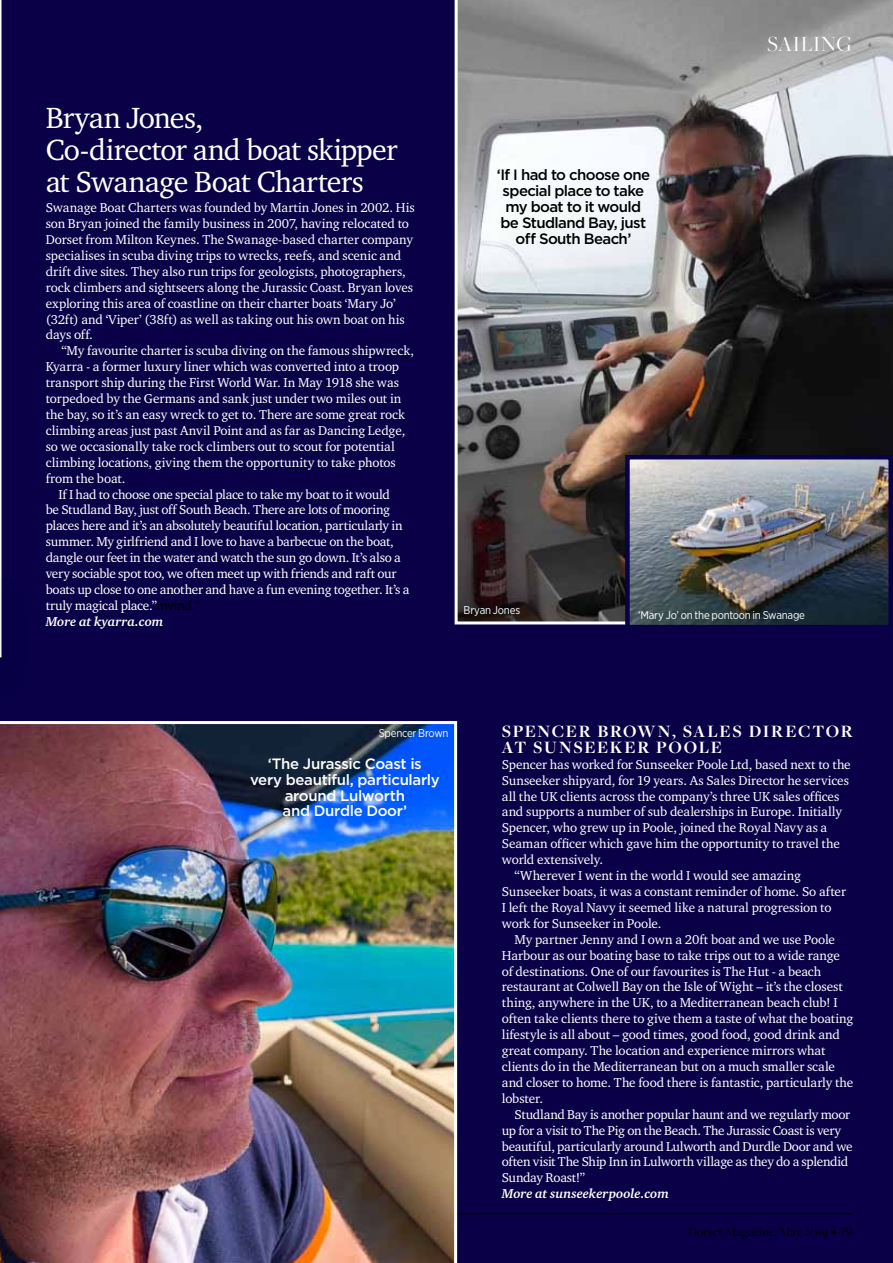
<style>
.page{position:relative;width:893px;height:1263px;background:#090047}
.page>*{position:absolute;margin:0;border:0;box-sizing:border-box;transform-origin:0 0}
.t1{font:30px/31.8px "Charter ITCA";letter-spacing:-.025em;color:#fff}
.t2{font:22.5px "Freight Big Pro";letter-spacing:.015em;color:#fff}
.t3{font:700 18px/15.9px "Freight Disp Pro";letter-spacing:.09em;color:#fff}
.t4{font:500 15px/15.9px "Gotham";letter-spacing:-.04em;color:#000;text-align:center}
.t5{font:500 15px/15.9px "Gotham";letter-spacing:-.02em;color:#fff;text-align:center}
.t6{font:13.5px "Freight Big Pro";color:#000}
.t7{font:13.2px/15.9px "Charter ITCA";letter-spacing:-.01em;color:#fff}
.t8{font:italic 700 13.2px "Charter ITCA";letter-spacing:-.005em;color:#fff}
.t9{font:11.25px "Gotham Narrow";letter-spacing:-.02em;color:#fff}
.s1{color:#000}
</style>
<div class="page">
<img style="left:455px;top:0;width:438px;height:624px">
<hr style="left:0;top:1213px;width:853px;height:1px;background:#000">
<svg style="left:0;top:0;width:2px;height:658px"></svg>
<img style="left:630px;top:460px;width:258px;height:164px">
<div style="left:625px;top:455px;width:268px;height:174px;border:4px solid #090047"></div>
<img style="left:0;top:721px;width:457px;height:542px">
<h1 class="t1" style="left:46px;top:101px;width:353px">Bryan Jones,<br>Co-director and boat skipper at Swanage Boat Charters</h1>
<p class="t7" style="left:46px;top:199px;width:370px">Swanage Boat Charters was founded by Martin Jones in 2002. His son Bryan joined the family business in 2007, having relocated to Dorset from Milton Keynes. The Swanage-based charter company specialises in scuba diving trips to wrecks, reefs, and scenic and drift dive sites. They also run trips for geologists, photographers, rock climbers and sightseers along the Jurassic Coast. Bryan loves exploring this area of coastline on their charter boats ‘Mary Jo’ (32ft) and ‘Viper’ (38ft) as well as taking out his own boat on his days off.</p>
<p class="t7" style="left:61px;top:343px;width:354px">“My favourite charter is scuba diving on the famous shipwreck,</p>
<p class="t7" style="left:46px;top:358px;width:355px">Kyarra - a former luxury liner which was converted into a troop</p>
<p class="t7" style="left:46px;top:374px;width:355px">transport ship during the First World War. In May 1918 she was</p>
<p class="t7" style="left:46px;top:390px;width:357px">torpedoed by the Germans and sank just under two miles out in</p>
<p class="t7" style="left:46px;top:406px;width:361px">the bay, so it’s an easy wreck to get to. There are some great rock</p>
<p class="t7" style="left:46px;top:422px;width:361px">climbing areas just past Anvil Point and as far as Dancing Ledge,</p>
<p class="t7" style="left:46px;top:438px;width:351px">so we occasionally take rock climbers out to scout for potential</p>
<p class="t7" style="left:46px;top:454px;width:352px">climbing locations, giving them the opportunity to take photos</p>
<p class="t7" style="left:46px;top:470px;width:81px">from the boat.</p>
<p class="t7" style="left:58px;top:486px;width:333px">If I had to choose one special place to take my boat to it would</p>
<p class="t7" style="left:46px;top:502px;width:346px">be Studland Bay, just off South Beach. There are lots of mooring</p>
<p class="t7" style="left:46px;top:518px;width:358px">places here and it’s an absolutely beautiful location, particularly in</p>
<p class="t7" style="left:46px;top:533px;width:350px">summer. My girlfriend and I love to have a barbecue on the boat,</p>
<p class="t7" style="left:46px;top:549px;width:357px">dangle our feet in the water and watch the sun go down. It’s also a</p>
<p class="t7" style="left:46px;top:565px;width:352px">very sociable spot too, we often meet up with friends and raft our</p>
<p class="t7" style="left:46px;top:581px;width:365px">boats up close to one another and have a fun evening together. It’s a</p>
<p class="t7" style="left:46px;top:597px;width:156px">truly magical place.”<span class="s1">nwind.”</span></p>
<p class="t8" style="left:46px;top:613px;width:119px">More at kyarra.com</p>
<p class="t4" style="left:497px;top:167px;width:155px">‘If I had to choose one special place to take my boat to it would be Studland Bay, just off South Beach’</p>
<h2 class="t2" style="left:767px;top:29px;width:86px">sailing</h2>
<p class="t9" style="left:464px;top:603px;width:58px">Bryan Jones</p>
<p class="t9" style="left:638px;top:608px;width:168px">‘Mary Jo’ on the pontoon in Swanage</p>
<p class="t9" style="left:379px;top:726px;width:71px">Spencer Brown</p>
<p class="t5" style="left:250px;top:755px;width:191px">‘The Jurassic Coast is very beautiful, particularly around Lulworth<br>and Durdle Door’</p>
<h3 class="t3" style="left:502px;top:723px;width:352px">SPENCER BROWN, SALES DIRECTOR<br>AT SUNSEEKER POOLE</h3>
<p class="t7" style="left:502px;top:756px;width:350px">Spencer has worked for Sunseeker Poole Ltd, based next to the</p>
<p class="t7" style="left:502px;top:772px;width:349px">Sunseeker shipyard, for 19 years. As Sales Director he services</p>
<p class="t7" style="left:502px;top:788px;width:339px">all the UK clients across the company’s three UK sales offices</p>
<p class="t7" style="left:502px;top:804px;width:342px">and supports a number of sub dealerships in Europe. Initially</p>
<p class="t7" style="left:502px;top:820px;width:327px">Spencer, who grew up in Poole, joined the Royal Navy as a</p>
<p class="t7" style="left:502px;top:835px;width:340px">Seaman officer which gave him the opportunity to travel the</p>
<p class="t7" style="left:502px;top:851px;width:103px">world extensively.</p>
<p class="t7" style="left:515px;top:867px;width:288px">“Wherever I went in the world I would see amazing</p>
<p class="t7" style="left:502px;top:883px;width:346px">Sunseeker boats, it was a constant reminder of home. So after</p>
<p class="t7" style="left:502px;top:899px;width:331px">I left the Royal Navy it seemed like a natural progression to</p>
<p class="t7" style="left:502px;top:915px;width:161px">work for Sunseeker in Poole.</p>
<p class="t7" style="left:515px;top:931px;width:322px">My partner Jenny and I own a 20ft boat and we use Poole</p>
<p class="t7" style="left:502px;top:947px;width:340px">Harbour as our boating base to take trips out to a wide range</p>
<p class="t7" style="left:502px;top:963px;width:321px">of destinations. One of our favourites is The Hut - a beach</p>
<p class="t7" style="left:502px;top:979px;width:342px">restaurant at Colwell Bay on the Isle of Wight – it’s the closest</p>
<p class="t7" style="left:502px;top:994px;width:337px">thing, anywhere in the UK, to a Mediterranean beach club! I</p>
<p class="t7" style="left:502px;top:1010px;width:353px">often take clients there to give them a taste of what the boating</p>
<p class="t7" style="left:502px;top:1026px;width:340px">lifestyle is all about – good times, good food, good drink and</p>
<p class="t7" style="left:502px;top:1042px;width:325px">great company. The location and experience mirrors what</p>
<p class="t7" style="left:502px;top:1058px;width:335px">clients do in the Mediterranean but on a much smaller scale</p>
<p class="t7" style="left:502px;top:1074px;width:353px">and closer to home. The food there is fantastic, particularly the</p>
<p class="t7" style="left:502px;top:1090px;width:43px">lobster.</p>
<p class="t7" style="left:515px;top:1106px;width:337px">Studland Bay is another popular haunt and we regularly moor</p>
<p class="t7" style="left:502px;top:1122px;width:341px">up for a visit to The Pig on the Beach. The Jurassic Coast is very</p>
<p class="t7" style="left:502px;top:1138px;width:352px">beautiful, particularly around Lulworth and Durdle Door and we</p>
<p class="t7" style="left:502px;top:1154px;width:348px">often visit The Ship Inn in Lulworth village as they do a splendid</p>
<p class="t7" style="left:502px;top:1169px;width:85px">Sunday Roast!”</p>
<p class="t8" style="left:502px;top:1185px;width:169px">More at sunseekerpoole.com</p>
<p class="t6" style="left:688px;top:1223px;width:166px">Dorset Magazine: May 2019 79</p>
</div>
